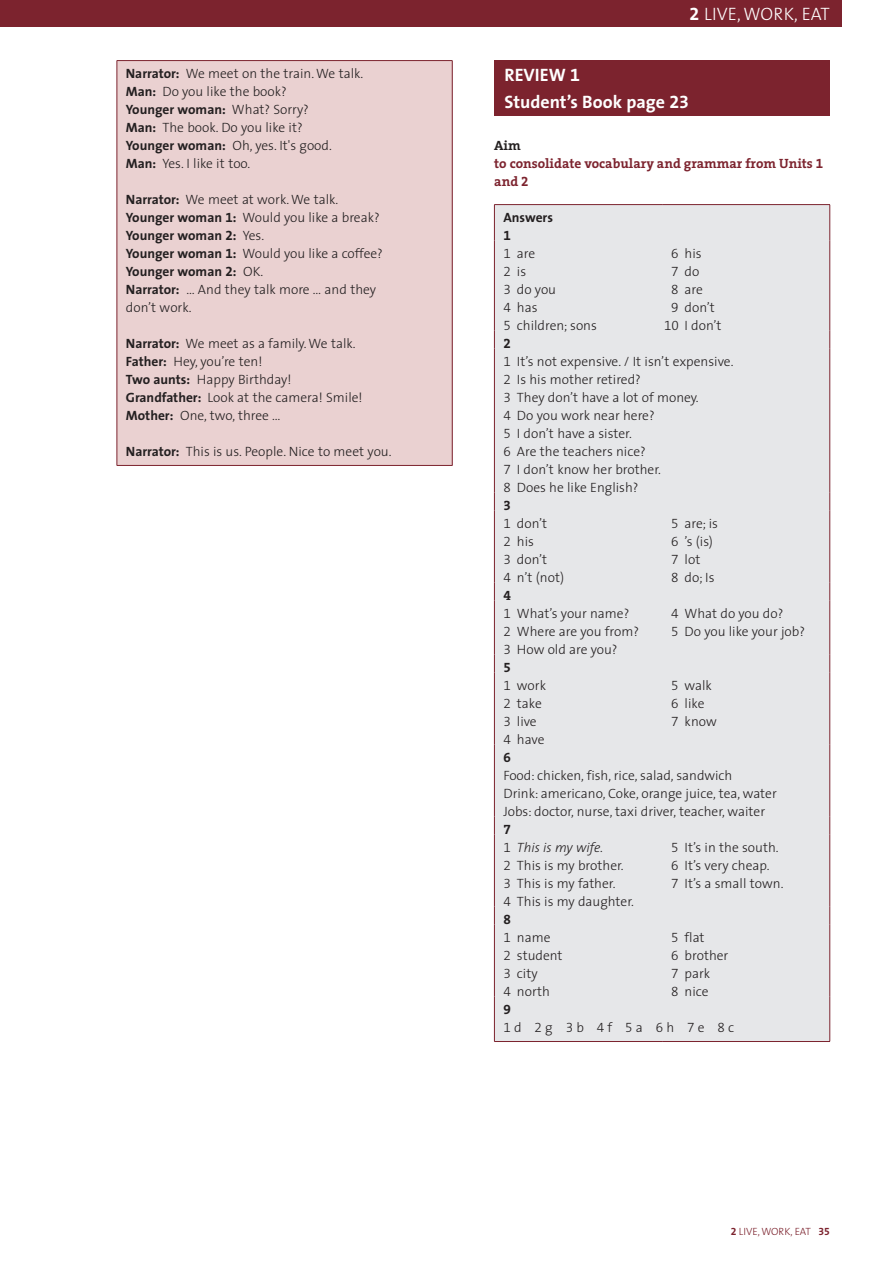
<style>
.page{position:relative;width:893px;height:1263px;background:#fff}
.page>*{position:absolute;margin:0;border:0;box-sizing:border-box;transform-origin:0 0}
.t1{font:700 18px "The Sans";color:#fff}
.t2{font:18px "The Sans Light Caps";color:#fff}
.t3{font:18px "The Sans Bold Expert";color:#fff}
.t4{font:300 13.5px/18px "The Sans";color:#231f20}
.t5{font:700 13.5px/18px "The Serif";color:#7c232e}
.t6{font:13.5px "The Sans Light Expert";color:#231f20}
.t7{font:13.5px "The Serif Bold Expert";color:#231f20}
.t8{font:700 13.5px "The Sans";color:#231f20}
.t9{font:10.5px "The Sans Light Caps";letter-spacing:-.01em;color:#7c232e}
.s1{font-weight:700}
.s2{font-family:"The Sans Bold Expert";font-weight:400}
.s3{font-family:"The Sans Bold Expert"}
.s4{color:#231f20}
.s5{font-family:"The Serif Bold Expert";font-weight:400}
.s6{font-family:"The Sans Light Expert";font-weight:400}
.s7{font-style:italic}
.s8{font-family:"The Sans";font-weight:300}
</style>
<div class="page">
<div style="left:0;top:0;width:842px;height:27px;background:#7c232e"></div>
<div style="left:117px;top:61px;width:335px;height:404px;background:#ead1d1"></div>
<hr style="left:117px;top:60px;width:335px;height:1px;background:#7c232e">
<hr style="left:117px;top:61px;width:1px;height:404px;background:#7c232e">
<hr style="left:452px;top:61px;width:1px;height:404px;background:#7c232e">
<hr style="left:117px;top:465px;width:335px;height:1px;background:#7c232e">
<div style="left:494px;top:60px;width:336px;height:56px;background:#7c232e"></div>
<div style="left:495px;top:205px;width:334px;height:836px;background:#e6e7e9"></div>
<hr style="left:494px;top:240px;width:1px;height:91px;background:#7c232e">
<hr style="left:829px;top:240px;width:1px;height:91px;background:#7c232e">
<svg style="left:494px;top:331px;width:1px;height:18px"></svg>
<svg style="left:829px;top:331px;width:1px;height:18px"></svg>
<svg style="left:494px;top:492px;width:1px;height:18px"></svg>
<svg style="left:829px;top:492px;width:1px;height:18px"></svg>
<hr style="left:494px;top:510px;width:1px;height:72px;background:#7c232e">
<hr style="left:829px;top:510px;width:1px;height:72px;background:#7c232e">
<svg style="left:494px;top:582px;width:1px;height:18px"></svg>
<svg style="left:829px;top:582px;width:1px;height:18px"></svg>
<hr style="left:494px;top:600px;width:1px;height:54px;background:#7c232e">
<hr style="left:829px;top:600px;width:1px;height:54px;background:#7c232e">
<svg style="left:494px;top:654px;width:1px;height:18px"></svg>
<svg style="left:829px;top:654px;width:1px;height:18px"></svg>
<hr style="left:494px;top:672px;width:1px;height:72px;background:#7c232e">
<hr style="left:829px;top:672px;width:1px;height:72px;background:#7c232e">
<svg style="left:494px;top:816px;width:1px;height:18px"></svg>
<svg style="left:829px;top:816px;width:1px;height:18px"></svg>
<hr style="left:494px;top:834px;width:1px;height:72px;background:#7c232e">
<hr style="left:829px;top:834px;width:1px;height:72px;background:#7c232e">
<svg style="left:494px;top:906px;width:1px;height:18px"></svg>
<svg style="left:829px;top:906px;width:1px;height:18px"></svg>
<hr style="left:494px;top:924px;width:1px;height:72px;background:#7c232e">
<hr style="left:829px;top:924px;width:1px;height:72px;background:#7c232e">
<hr style="left:494px;top:204px;width:168px;height:1px;background:#7c232e">
<hr style="left:494px;top:205px;width:1px;height:35px;background:#7c232e">
<hr style="left:662px;top:204px;width:168px;height:1px;background:#7c232e">
<hr style="left:829px;top:205px;width:1px;height:35px;background:#7c232e">
<hr style="left:494px;top:744px;width:1px;height:72px;background:#7c232e">
<hr style="left:829px;top:744px;width:1px;height:72px;background:#7c232e">
<hr style="left:494px;top:996px;width:1px;height:45px;background:#7c232e">
<hr style="left:829px;top:996px;width:1px;height:45px;background:#7c232e">
<hr style="left:494px;top:1041px;width:168px;height:1px;background:#7c232e">
<hr style="left:662px;top:1041px;width:168px;height:1px;background:#7c232e">
<hr style="left:494px;top:349px;width:1px;height:143px;background:#7c232e">
<hr style="left:829px;top:349px;width:1px;height:143px;background:#7c232e">
<p class="t4" style="left:126px;top:64px;width:239px"><span class="s1">Narrator:</span> We meet on the train. We talk.<br><span class="s1">Man:</span> Do you like the book?<br><span class="s1">Younger woman:</span> What? Sorry?<br><span class="s1">Man:</span> The book. Do you like it?<br><span class="s1">Younger woman:</span> Oh, yes. It's good.<br><span class="s1">Man:</span> Yes. I like it too.</p>
<p class="t4" style="left:126px;top:190px;width:258px"><span class="s1">Narrator:</span> We meet at work. We talk.<br><span class="s1">Younger woman</span> <span class="s2">1</span><span class="s1">:</span> Would you like a break?<br><span class="s1">Younger woman</span> <span class="s2">2</span><span class="s1">:</span> Yes.<br><span class="s1">Younger woman</span> <span class="s2">1</span><span class="s1">:</span> Would you like a coffee?<br><span class="s1">Younger woman</span> <span class="s2">2</span><span class="s1">:</span> OK.<br><span class="s1">Narrator:</span> … And they talk more … and they don’t work.</p>
<p class="t4" style="left:126px;top:334px;width:238px"><span class="s1">Narrator:</span> We meet as a family. We talk.<br><span class="s1">Father:</span> Hey, you’re ten!<br><span class="s1">Two aunts:</span> Happy Birthday!<br><span class="s1">Grandfather:</span> Look at the camera! Smile!<br><span class="s1">Mother:</span> One, two, three …</p>
<p class="t4" style="left:126px;top:442px;width:267px"><span class="s1">Narrator:</span> This is us. People. Nice to meet you.</p>
<h1 class="t2" style="left:690px;top:-1px;width:142px"><span class="s3">2</span> LIVE, WORK, EAT</h1>
<h1 class="t1" style="left:504px;top:60px;width:11px">REVIEW</h1>
<h1 class="t3" style="left:570px;top:60px;width:11px">1</h1>
<h1 class="t1" style="left:504px;top:87px;width:186px">Student’s Book page <span class="s2">23</span></h1>
<p class="t5" style="left:494px;top:136px;width:330px"><span class="s4">Aim<br></span>to consolidate vocabulary and grammar from Units <span class="s5">1 </span>and <span class="s5">2</span></p>
<p class="t8" style="left:503px;top:207px;width:51px">Answers</p>
<p class="t7" style="left:503px;top:225px;width:9px">1</p>
<p class="t4" style="left:503px;top:244px;width:95px"><span class="s6">1</span> are<br><span class="s6">2</span> is<br><span class="s6">3</span> do you<br><span class="s6">4</span> has<br><span class="s6">5</span> children; sons</p>
<p class="t4" style="left:671px;top:244px;width:32px"><span class="s6">6</span> his</p>
<p class="t4" style="left:671px;top:262px;width:30px"><span class="s6">7</span> do</p>
<p class="t4" style="left:671px;top:280px;width:33px"><span class="s6">8</span> are</p>
<p class="t4" style="left:671px;top:298px;width:45px"><span class="s6">9</span> don’t</p>
<p class="t4" style="left:664px;top:316px;width:59px"><span class="s6">10</span> I don’t</p>
<p class="t7" style="left:503px;top:332px;width:9px">2</p>
<p class="t4" style="left:503px;top:352px;width:232px"><span class="s6">1</span> It’s not expensive. / It isn’t expensive.<br><span class="s6">2</span> Is his mother retired?<br><span class="s6">3</span> They don’t have a lot of money.<br><span class="s6">4</span> Do you work near here?<br><span class="s6">5</span> I don’t have a sister.<br><span class="s6">6</span> Are the teachers nice?<br><span class="s6">7</span> I don’t know her brother.<br><span class="s6">8</span> Does he like English?</p>
<p class="t7" style="left:503px;top:494px;width:9px">3</p>
<p class="t4" style="left:503px;top:514px;width:62px"><span class="s6">1</span> don’t<br><span class="s6">2</span> his<br><span class="s6">3</span> don’t<br><span class="s6">4</span> n’t (not)</p>
<p class="t4" style="left:671px;top:514px;width:49px"><span class="s6">5</span> are; is<br><span class="s6">6</span> ’s (is)<br><span class="s6">7</span> lot<br><span class="s6">8</span> do; Is</p>
<p class="t7" style="left:503px;top:584px;width:9px">4</p>
<p class="t4" style="left:503px;top:604px;width:137px"><span class="s6">1</span> What’s your name?<br><span class="s6">2</span> Where are you from?<br><span class="s6">3</span> How old are you?</p>
<p class="t4" style="left:671px;top:604px;width:135px"><span class="s6">4</span> What do you do?<br><span class="s6">5</span> Do you like your job?</p>
<p class="t7" style="left:503px;top:656px;width:9px">5</p>
<p class="t4" style="left:503px;top:676px;width:44px"><span class="s6">1</span> work<br><span class="s6">2</span> take<br><span class="s6">3</span> live<br><span class="s6">4</span> have</p>
<p class="t4" style="left:671px;top:676px;width:47px"><span class="s6">5</span> walk<br><span class="s6">6</span> like<br><span class="s6">7</span> know</p>
<p class="t7" style="left:503px;top:746px;width:9px">6</p>
<p class="t4" style="left:503px;top:766px;width:275px">Food: chicken, fish, rice, salad, sandwich<br>Drink: americano, Coke, orange juice, tea, water<br>Jobs: doctor, nurse, taxi driver, teacher, waiter</p>
<p class="t7" style="left:503px;top:818px;width:9px">7</p>
<p class="t4" style="left:503px;top:838px;width:132px"><span class="s6">1</span> <span class="s7">This is my wife.<br></span><span class="s6">2</span> This is my brother.<br><span class="s6">3</span> This is my father.<br><span class="s6">4</span> This is my daughter.</p>
<p class="t4" style="left:671px;top:838px;width:114px"><span class="s6">5</span> It’s in the south.<br><span class="s6">6</span> It’s very cheap.<br><span class="s6">7</span> It’s a small town.</p>
<p class="t7" style="left:503px;top:908px;width:9px">8</p>
<p class="t4" style="left:503px;top:928px;width:61px"><span class="s6">1</span> name<br><span class="s6">2</span> student<br><span class="s6">3</span> city<br><span class="s6">4</span> north</p>
<p class="t4" style="left:671px;top:928px;width:59px"><span class="s6">5</span> flat<br><span class="s6">6</span> brother<br><span class="s6">7</span> park<br><span class="s6">8</span> nice</p>
<p class="t7" style="left:503px;top:998px;width:9px">9</p>
<p class="t6" style="left:503px;top:1016px;width:232px">1<span class="s8">d</span> 2 <span class="s8">g</span> 3 <span class="s8">b</span> 4 <span class="s8">f</span> 5 <span class="s8">a</span> 6 <span class="s8">h</span> 7 <span class="s8">e</span> 8 <span class="s8">c</span></p>
<p class="t9" style="left:731px;top:1223px;width:101px"><span class="s3">2</span> LIVE, WORK, EAT <span class="s3">35</span></p>
</div>
